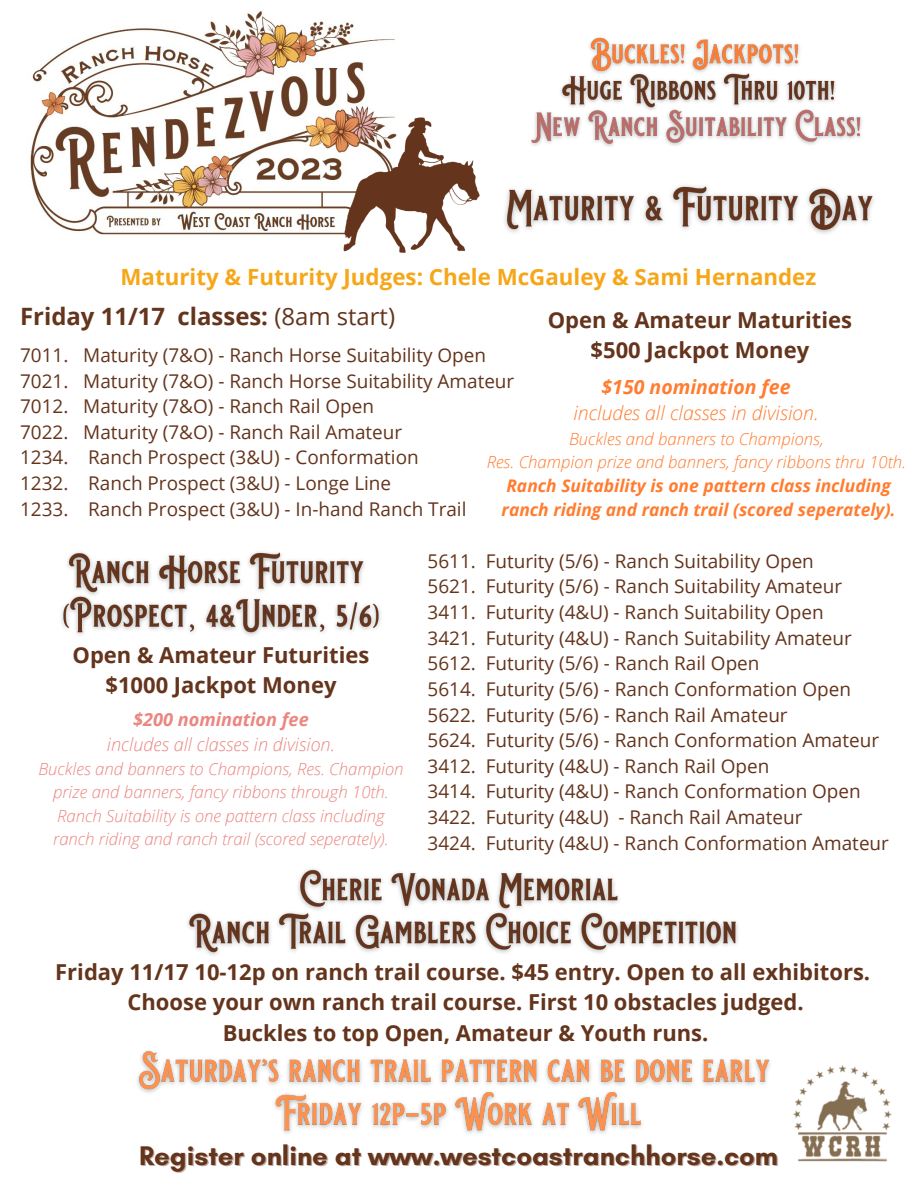
<style>
.page{position:relative;width:918px;height:1188px;background:#fff}
.page>*{position:absolute;margin:0;border:0;box-sizing:border-box;transform-origin:0 0}
.t1{font:700 27.45px "Glacial Indifference";color:#64341c}
.t2{font:700 23.85px "Open Sans";color:#64341c}
.t3{font:700 22.35px "Open Sans";color:#f6a719}
.t4{font:700 22.05px "Open Sans";color:#64341c}
.t5{font:italic 300 19.5px "Open Sans";color:#ff7c30}
.t6{font:italic 700 19.5px "Open Sans";color:#ff7c30}
.t7{font:18.9px "Open Sans";color:#64341c}
.t8{font:italic 300 18.15px "Open Sans";color:#eb8681}
.t9{font:italic 700 18.15px "Open Sans";color:#eb8681}
.t10{font:italic 700 17.4px/24.3px "Open Sans";color:#ff7c30}
.t11{font:italic 300 16.8px/23.2px "Open Sans";color:#eb8681;text-align:center}
.t12{font:italic 300 16.8px "Open Sans";color:#ff7c30}
.s1{font-weight:400}
</style>
<div class="page">
<img style="left:793px;top:1065px;width:99px;height:97px">
<img style="left:30px;top:11px;width:365px;height:224px">
<img style="left:323px;top:96px;width:157px;height:157px">
<img style="left:504px;top:185px;width:370px;height:49px">
<img style="left:61px;top:552px;width:320px;height:84px">
<img style="left:531px;top:37px;width:331px;height:110px">
<img style="left:187px;top:869px;width:551px;height:86px">
<img style="left:137px;top:1050px;width:633px;height:84px">
<p class="t3" style="left:121px;top:262px;width:697px">Maturity &amp; Futurity Judges: Chele McGauley &amp; Sami Hernandez</p>
<p class="t2" style="left:20px;top:300px;width:376px">Friday 11/17 classes: <span class="s1">(8am start)</span></p>
<p class="t4" style="left:548px;top:304px;width:306px">Open &amp; Amateur Maturities</p>
<p class="t4" style="left:591px;top:335px;width:220px">$500 Jackpot Money</p>
<p class="t7" style="left:20px;top:342px;width:467px">7011. Maturity (7&amp;O) - Ranch Horse Suitability Open</p>
<p class="t7" style="left:20px;top:367px;width:496px">7021. Maturity (7&amp;O) - Ranch Horse Suitability Amateur</p>
<p class="t7" style="left:20px;top:393px;width:355px">7012. Maturity (7&amp;O) - Ranch Rail Open</p>
<p class="t7" style="left:20px;top:419px;width:384px">7022. Maturity (7&amp;O) - Ranch Rail Amateur</p>
<p class="t7" style="left:20px;top:444px;width:400px">1234. Ranch Prospect (3&amp;U) - Conformation</p>
<p class="t7" style="left:20px;top:470px;width:373px">1232. Ranch Prospect (3&amp;U) - Longe Line</p>
<p class="t7" style="left:20px;top:496px;width:448px">1233. Ranch Prospect (3&amp;U) - In-hand Ranch Trail</p>
<p class="t6" style="left:602px;top:373px;width:191px">$150 nomination fee</p>
<p class="t5" style="left:573px;top:400px;width:247px">includes all classes in division.</p>
<p class="t12" style="left:569px;top:427px;width:256px">Buckles and banners to Champions,</p>
<p class="t12" style="left:487px;top:450px;width:421px">Res. Champion prize and banners, fancy ribbons thru 10th.</p>
<p class="t10" style="left:502px;top:473px;width:395px">Ranch Suitability is one pattern class including ranch riding and ranch trail (scored seperately).</p>
<p class="t4" style="left:73px;top:639px;width:298px">Open &amp; Amateur Futurities</p>
<p class="t4" style="left:105px;top:670px;width:233px">$1000 Jackpot Money</p>
<p class="t9" style="left:133px;top:706px;width:177px">$200 nomination fee</p>
<p class="t8" style="left:107px;top:732px;width:230px">includes all classes in division.</p>
<p class="t11" style="left:38px;top:757px;width:367px">Buckles and banners to Champions, Res. Champion prize and banners, fancy ribbons through 10th.<br>Ranch Suitability is one pattern class including ranch riding and ranch trail (scored seperately).</p>
<p class="t7" style="left:428px;top:548px;width:388px">5611. Futurity (5/6) - Ranch Suitability Open</p>
<p class="t7" style="left:428px;top:573px;width:416px">5621. Futurity (5/6) - Ranch Suitability Amateur</p>
<p class="t7" style="left:428px;top:599px;width:398px">3411. Futurity (4&amp;U) - Ranch Suitability Open</p>
<p class="t7" style="left:428px;top:624px;width:426px">3421. Futurity (4&amp;U) - Ranch Suitability Amateur</p>
<p class="t7" style="left:428px;top:650px;width:333px">5612. Futurity (5/6) - Ranch Rail Open</p>
<p class="t7" style="left:428px;top:676px;width:425px">5614. Futurity (5/6) - Ranch Conformation Open</p>
<p class="t7" style="left:428px;top:701px;width:362px">5622. Futurity (5/6) - Ranch Rail Amateur</p>
<p class="t7" style="left:428px;top:727px;width:453px">5624. Futurity (5/6) - Ranch Conformation Amateur</p>
<p class="t7" style="left:428px;top:753px;width:343px">3412. Futurity (4&amp;U) - Ranch Rail Open</p>
<p class="t7" style="left:428px;top:778px;width:435px">3414. Futurity (4&amp;U) - Ranch Conformation Open</p>
<p class="t7" style="left:428px;top:804px;width:376px">3422. Futurity (4&amp;U) - Ranch Rail Amateur</p>
<p class="t7" style="left:428px;top:830px;width:463px">3424. Futurity (4&amp;U) - Ranch Conformation Amateur</p>
<p class="t4" style="left:55px;top:956px;width:816px">Friday 11/17 10-12p on ranch trail course. $45 entry. Open to all exhibitors.</p>
<p class="t4" style="left:128px;top:987px;width:678px">Choose your own ranch trail course. First 10 obstacles judged.</p>
<p class="t4" style="left:223px;top:1017px;width:487px">Buckles to top Open, Amateur &amp; Youth runs.</p>
<p class="t1" style="left:139px;top:1139px;width:641px">Register online at www.westcoastranchhorse.com</p>
</div>
